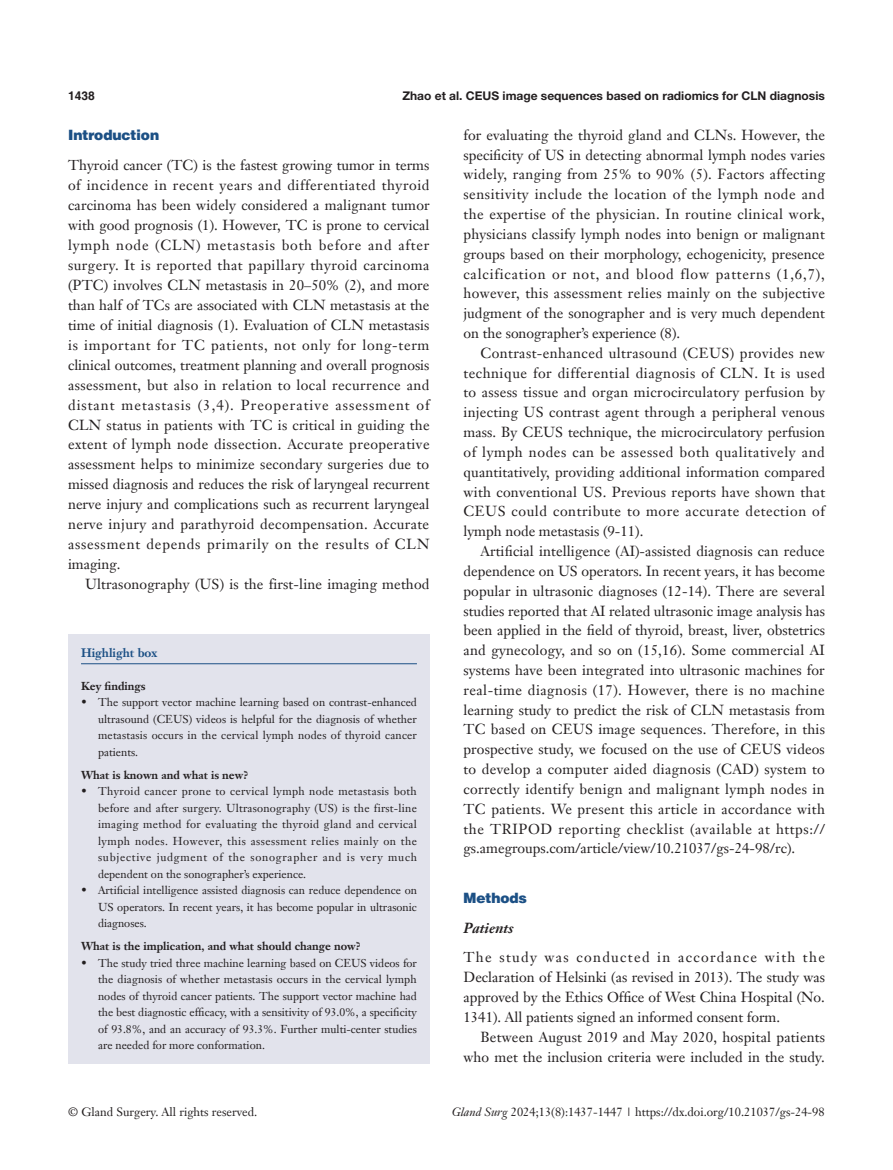
<style>
.page{position:relative;width:893px;height:1170px;background:#fff}
.page>*{position:absolute;margin:0;border:0;box-sizing:border-box;transform-origin:0 0}
.t1{font:14.25px/19.8px "Janson Text LT";letter-spacing:.005em;color:#231f20;text-align:justify}
._1ji-zhengti{font:900 14.25px "Helvetica";color:#1c5085}
._2ji-zhengti{font:italic 700 14.25px "Janson Text LT";color:#231f20}
._1ji-6_5{font:900 14.25px "Helvetica";color:#1c5085}
.t2{font:12px "Janson Text LT";color:#231f20}
.t3{font:700 12px "Helvetica Neue LT Pro";color:#231f20}
.Cite{font:700 12px "Janson Text LT";color:#1c5085}
.t4{font:700 12px "Helvetica";color:#231f20}
.box-zhengwen{font:11.25px/16.5px "Janson Text LT";color:#231f20;text-align:justify}
.box-biaoti-1_5mm{font:700 11.25px "Janson Text LT";color:#231f20}
.box-biaoti{font:700 11.25px "Janson Text LT";color:#231f20}
.s1{font-style:italic}
</style>
<div class="page">
<div style="left:68px;top:634px;width:362px;height:429px;background:#e2e3ec"></div>
<hr style="left:81px;top:663px;width:336px;height:1px;background:#1c5085">
<p class="t4" style="left:68px;top:88px;width:28px">1438</p>
<p class="t3" style="left:402px;top:88px;width:424px">Zhao et al. CEUS image sequences based on radiomics for CLN diagnosis</p>
<p class="_1ji-zhengti" style="left:68px;top:126px;width:93px">Introduction</p>
<p class="t1" style="left:68px;top:155px;width:363px">Thyroid cancer (TC) is the fastest growing tumor in terms of incidence in recent years and differentiated thyroid carcinoma has been widely considered a malignant tumor with good prognosis (1). However, TC is prone to cervical lymph node (CLN) metastasis both before and after surgery. It is reported that papillary thyroid carcinoma (PTC) involves CLN metastasis in 20–50% (2), and more than half of TCs are associated with CLN metastasis at the time of initial diagnosis (1). Evaluation of CLN metastasis is important for TC patients, not only for long-term clinical outcomes, treatment planning and overall prognosis assessment, but also in relation to local recurrence and distant metastasis (3,4). Preoperative assessment of CLN status in patients with TC is critical in guiding the extent of lymph node dissection. Accurate preoperative assessment helps to minimize secondary surgeries due to missed diagnosis and reduces the risk of laryngeal recurrent nerve injury and complications such as recurrent laryngeal nerve injury and parathyroid decompensation. Accurate assessment depends primarily on the results of CLN imaging.</p>
<p class="t1" style="left:85px;top:574px;width:346px">Ultrasonography (US) is the first-line imaging method</p>
<p class="Cite" style="left:81px;top:645px;width:78px">Highlight box</p>
<p class="box-biaoti" style="left:81px;top:678px;width:66px">Key findings</p>
<p class="box-zhengwen" style="left:98px;top:694px;width:320px;text-indent:-17px">• The support vector machine learning based on contrast-enhanced ultrasound (CEUS) videos is helpful for the diagnosis of whether metastasis occurs in the cervical lymph nodes of thyroid cancer patients.</p>
<p class="box-biaoti-1_5mm" style="left:81px;top:767px;width:169px">What is known and what is new?</p>
<p class="box-zhengwen" style="left:98px;top:783px;width:321px;text-indent:-17px">• Thyroid cancer prone to cervical lymph node metastasis both before and after surgery. Ultrasonography (US) is the first-line imaging method for evaluating the thyroid gland and cervical lymph nodes. However, this assessment relies mainly on the subjective judgment of the sonographer and is very much dependent on the sonographer’s experience.</p>
<p class="box-zhengwen" style="left:98px;top:882px;width:320px;text-indent:-17px">• Artificial intelligence assisted diagnosis can reduce dependence on US operators. In recent years, it has become popular in ultrasonic diagnoses.</p>
<p class="box-biaoti-1_5mm" style="left:81px;top:938px;width:281px">What is the implication, and what should change now?</p>
<p class="box-zhengwen" style="left:98px;top:954px;width:320px;text-indent:-17px">• The study tried three machine learning based on CEUS videos for the diagnosis of whether metastasis occurs in the cervical lymph nodes of thyroid cancer patients. The support vector machine had the best diagnostic efficacy, with a sensitivity of 93.0%, a specificity of 93.8%, and an accuracy of 93.3%. Further multi-center studies are needed for more conformation.</p>
<p class="t1" style="left:463px;top:125px;width:363px">for evaluating the thyroid gland and CLNs. However, the specificity of US in detecting abnormal lymph nodes varies widely, ranging from 25% to 90% (5). Factors affecting sensitivity include the location of the lymph node and the expertise of the physician. In routine clinical work, physicians classify lymph nodes into benign or malignant groups based on their morphology, echogenicity, presence calcification or not, and blood flow patterns (1,6,7), however, this assessment relies mainly on the subjective judgment of the sonographer and is very much dependent on the sonographer’s experience (8).</p>
<p class="t1" style="left:463px;top:343px;width:363px;text-indent:17px">Contrast-enhanced ultrasound (CEUS) provides new technique for differential diagnosis of CLN. It is used to assess tissue and organ microcirculatory perfusion by injecting US contrast agent through a peripheral venous mass. By CEUS technique, the microcirculatory perfusion of lymph nodes can be assessed both qualitatively and quantitatively, providing additional information compared with conventional US. Previous reports have shown that CEUS could contribute to more accurate detection of lymph node metastasis (9-11).</p>
<p class="t1" style="left:463px;top:541px;width:363px;text-indent:17px">Artificial intelligence (AI)-assisted diagnosis can reduce dependence on US operators. In recent years, it has become popular in ultrasonic diagnoses (12-14). There are several studies reported that AI related ultrasonic image analysis has been applied in the field of thyroid, breast, liver, obstetrics and gynecology, and so on (15,16). Some commercial AI systems have been integrated into ultrasonic machines for real-time diagnosis (17). However, there is no machine learning study to predict the risk of CLN metastasis from TC based on CEUS image sequences. Therefore, in this prospective study, we focused on the use of CEUS videos to develop a computer aided diagnosis (CAD) system to correctly identify benign and malignant lymph nodes in TC patients. We present this article in accordance with the TRIPOD reporting checklist (available at https:// gs.amegroups.com/article/view/10.21037/gs-24-98/rc).</p>
<p class="_1ji-6_5" style="left:463px;top:888px;width:65px">Methods</p>
<p class="_2ji-zhengti" style="left:463px;top:918px;width:51px">Patients</p>
<p class="t1" style="left:463px;top:947px;width:363px">The study was conducted in accordance with the Declaration of Helsinki (as revised in 2013). The study was approved by the Ethics Office of West China Hospital (No.<br>1341). All patients signed an informed consent form.</p>
<p class="t1" style="left:463px;top:1026px;width:363px;text-align:right">Between August 2019 and May 2020, hospital patients who met the inclusion criteria were included in the study.</p>
<p class="t2" style="left:68px;top:1104px;width:191px">© Gland Surgery. All rights reserved.</p>
<p class="t2" style="left:452px;top:1104px;width:375px"><span class="s1">Gland Surg</span> 2024;13(8):1437-1447 | https://dx.doi.org/10.21037/gs-24-98</p>
</div>
